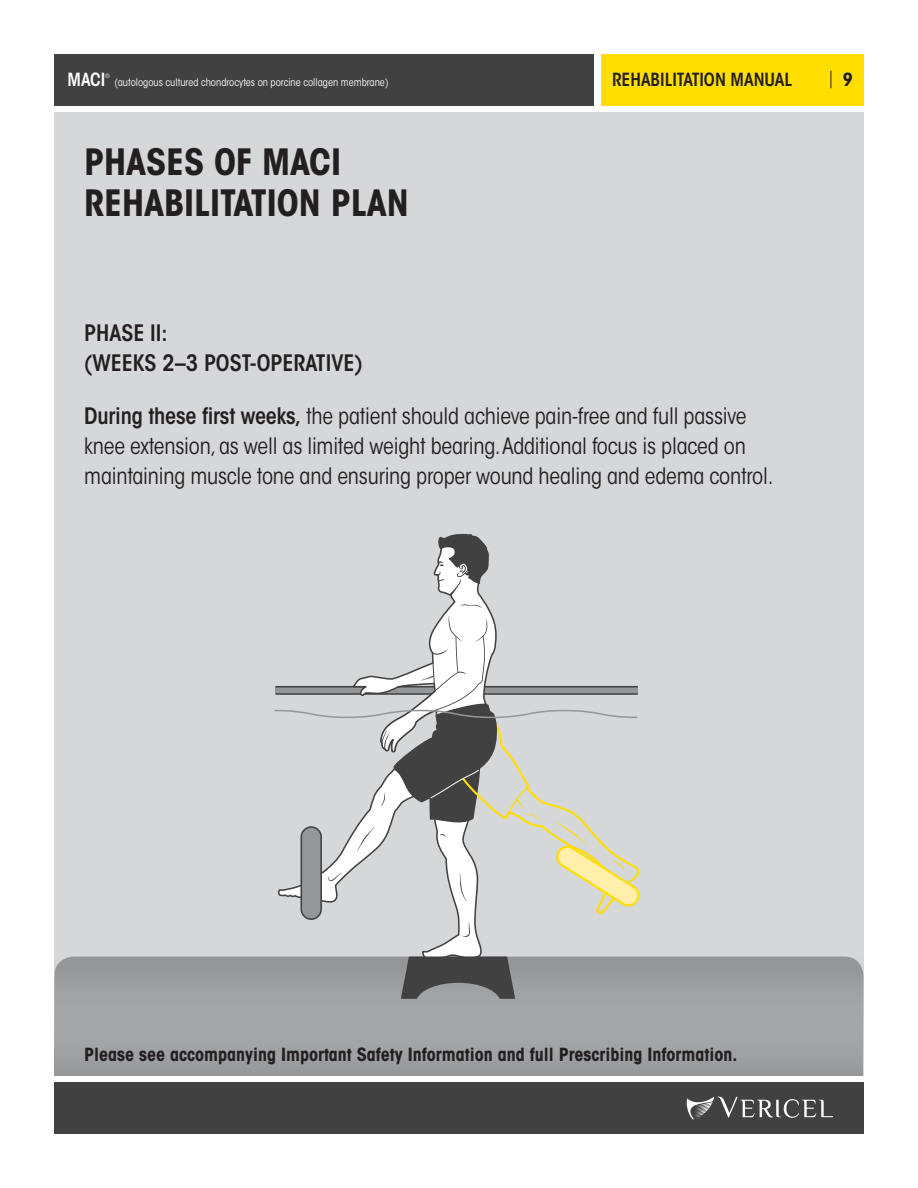
<style>
.page{position:relative;width:918px;height:1188px;background:#fff}
.page>*{position:absolute;margin:0;border:0;box-sizing:border-box;transform-origin:0 0}
.t1{font:700 condensed 36px/40.5px "ITC Avant Garde Std";color:#231f20}
.t2{font:condensed 22.5px/30px "ITC Avant Garde Std";letter-spacing:-.01em;color:#231f20}
.t3{font:600 condensed 22.5px/30px "ITC Avant Garde Std";color:#231f20}
.t4{font:700 condensed 18px "ITC Avant Garde Std";color:#231f20}
.t5{font:600 condensed 18px "ITC Avant Garde Std";color:#231f20}
.t6{font:600 condensed 18px "ITC Avant Garde Std";color:#fff}
.t7{font:condensed 10.5px "ITC Avant Garde Std";color:#fff}
.t8{font:condensed 6px "ITC Avant Garde Std";color:#fff}
.s1{font-weight:600}
</style>
<div class="page">
<div style="left:54px;top:112px;width:810px;height:964px;background:#d6d7d9"></div>
<div style="left:54px;top:957px;width:809px;height:119px;background:linear-gradient(to right,#9fa1a3,#9fa1a3)"></div>
<div style="left:601px;top:54px;width:263px;height:51px;background:#ffde00"></div>
<div style="left:54px;top:54px;width:540px;height:51px;background:#414142"></div>
<div style="left:54px;top:1083px;width:810px;height:51px;background:#414142"></div>
<svg style="left:831px;top:71px;width:1px;height:17px"></svg>
<svg style="left:687px;top:1097px;width:146px;height:23px"></svg>
<svg style="left:274px;top:534px;width:365px;height:465px"></svg>
<p class="t6" style="left:68px;top:68px;width:39px">MACI</p>
<p class="t4" style="left:843px;top:68px;width:12px">9</p>
<p class="t7" style="left:114px;top:76px;width:276px">(autologous cultured chondrocytes on porcine collagen membrane)</p>
<p class="t5" style="left:612px;top:68px;width:182px">REHABILITATION MANUAL</p>
<p class="t8" style="left:105px;top:72px;width:6px">®</p>
<h1 class="t1" style="left:84px;top:141px;width:326px">PHASES OF MACI<br>REHABILITATION PLAN</h1>
<p class="t3" style="left:84px;top:317px;width:280px">PHASE II:<br>(WEEKS 2–3 POST-OPERATIVE)</p>
<p class="t2" style="left:84px;top:401px;width:691px"><span class="s1">During these first weeks,</span> the patient should achieve pain-free and full passive knee extension, as well as limited weight bearing. Additional focus is placed on maintaining muscle tone and ensuring proper wound healing and edema control.</p>
<p class="t4" style="left:84px;top:1043px;width:655px">Please see accompanying Important Safety Information and full Prescribing Information.</p>
</div>
